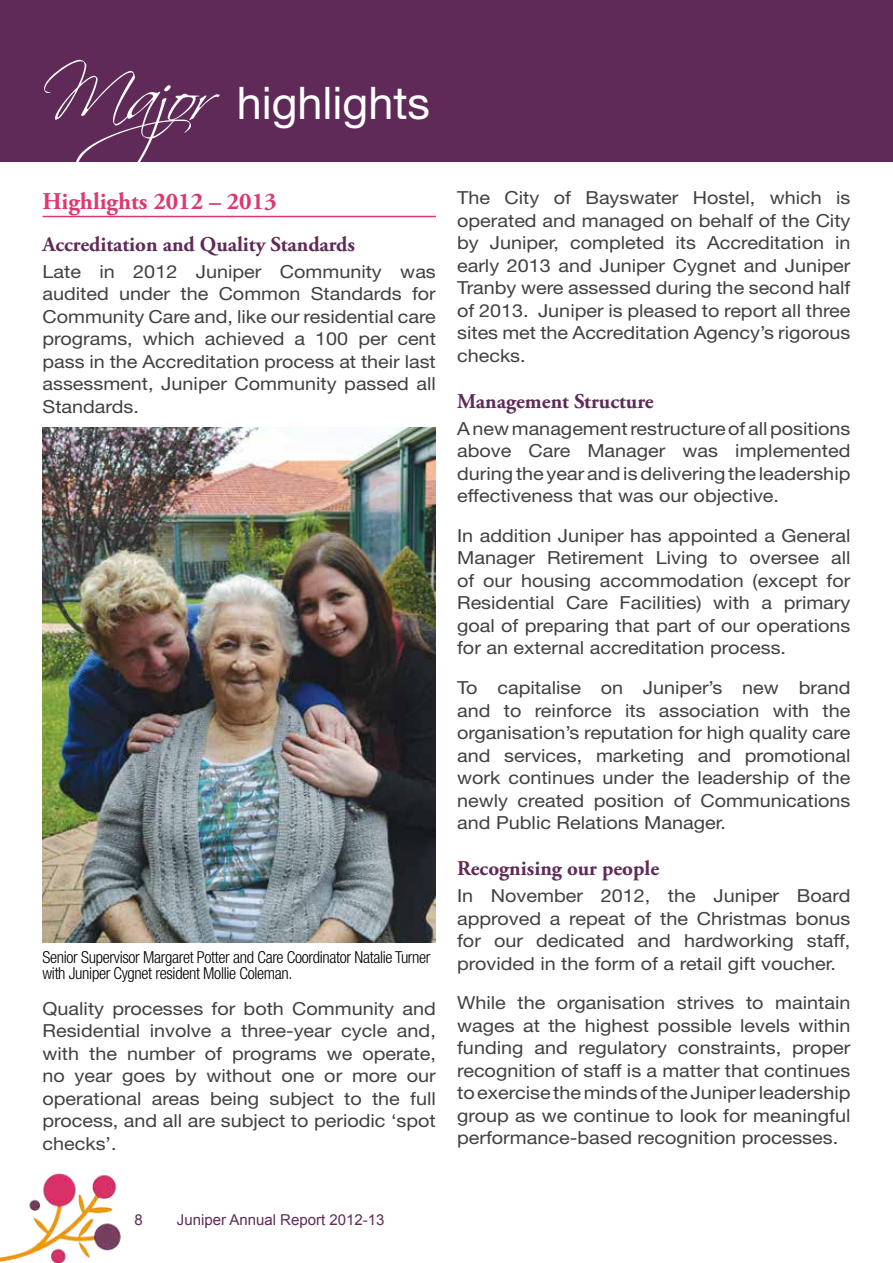
<style>
.page{position:relative;width:893px;height:1263px;background:#fff}
.page>*{position:absolute;margin:0;border:0;box-sizing:border-box;transform-origin:0 0}
.t1{font:45px "Helvetica Neue LT Std";color:#fff}
.t2{font:700 24px "Adobe Garamond Pro";color:#de396e}
.t3{font:700 21px "Adobe Garamond Pro";color:#602a58}
.t4{font:18px/22.5px "Helvetica Neue LT Std";color:#414042;text-align:justify;scale:1.1 1}
.t5{font:300 condensed 16.5px/16.5px "Helvetica Neue LT Std";letter-spacing:-.02em;color:#000}
.t6{font:15px "Arial";color:#602a58}
.s1{font-family:"Scriptina";font-size:75px}
</style>
<div class="page">
<div style="left:0;top:0;width:893px;height:162px;background:#602a58"></div>
<img style="left:0;top:1173px;width:121px;height:90px">
<hr style="left:43px;top:216px;width:393px;height:1px;background:#de396e">
<img style="left:43px;top:428px;width:393px;height:514px">
<h1 class="t1" style="left:43px;top:76px;width:389px"><span class="s1">Major</span> highlights</h1>
<h2 class="t2" style="left:43px;top:187px;width:236px">Highlights 2012 – 2013</h2>
<p class="t3" style="left:43px;top:232px;width:314px">Accreditation and Quality Standards</p>
<p class="t4" style="left:43px;top:260px;width:359px">Late in 2012 Juniper Community was audited under the Common Standards for Community Care and, like our residential care programs, which achieved a 100 per cent pass in the Accreditation process at their last assessment, Juniper Community passed all Standards.</p>
<p class="t5" style="left:43px;top:948px;width:389px">Senior Supervisor Margaret Potter and Care Coordinator Natalie Turner with Juniper Cygnet resident Mollie Coleman.</p>
<p class="t4" style="left:43px;top:997px;width:359px">Quality processes for both Community and Residential involve a three-year cycle and, with the number of programs we operate, no year goes by without one or more our operational areas being subject to the full process, and all are subject to periodic ‘spot checks’.</p>
<p class="t4" style="left:457px;top:186px;width:359px">The City of Bayswater Hostel, which is operated and managed on behalf of the City by Juniper, completed its Accreditation in early 2013 and Juniper Cygnet and Juniper Tranby were assessed during the second half of 2013. Juniper is pleased to report all three sites met the Accreditation Agency’s rigorous checks.</p>
<p class="t3" style="left:457px;top:389px;width:198px">Management Structure</p>
<p class="t4" style="left:457px;top:417px;width:359px">A new management restructure of all positions above Care Manager was implemented during the year and is delivering the leadership effectiveness that was our objective.</p>
<p class="t4" style="left:457px;top:524px;width:359px">In addition Juniper has appointed a General Manager Retirement Living to oversee all of our housing accommodation (except for Residential Care Facilities) with a primary goal of preparing that part of our operations for an external accreditation process.</p>
<p class="t4" style="left:457px;top:676px;width:359px">To capitalise on Juniper’s new brand and to reinforce its association with the organisation’s reputation for high quality care and services, marketing and promotional work continues under the leadership of the newly created position of Communications and Public Relations Manager.</p>
<p class="t3" style="left:457px;top:856px;width:204px">Recognising our people</p>
<p class="t4" style="left:457px;top:884px;width:359px">In November 2012, the Juniper Board approved a repeat of the Christmas bonus for our dedicated and hardworking staff, provided in the form of a retail gift voucher.</p>
<p class="t4" style="left:457px;top:991px;width:359px">While the organisation strives to maintain wages at the highest possible levels within funding and regulatory constraints, proper recognition of staff is a matter that continues to exercise the minds of the Juniper leadership group as we continue to look for meaningful performance-based recognition processes.</p>
<p class="t6" style="left:134px;top:1210px;width:10px">8</p>
<p class="t6" style="left:177px;top:1210px;width:209px">Juniper Annual Report 2012-13</p>
</div>
